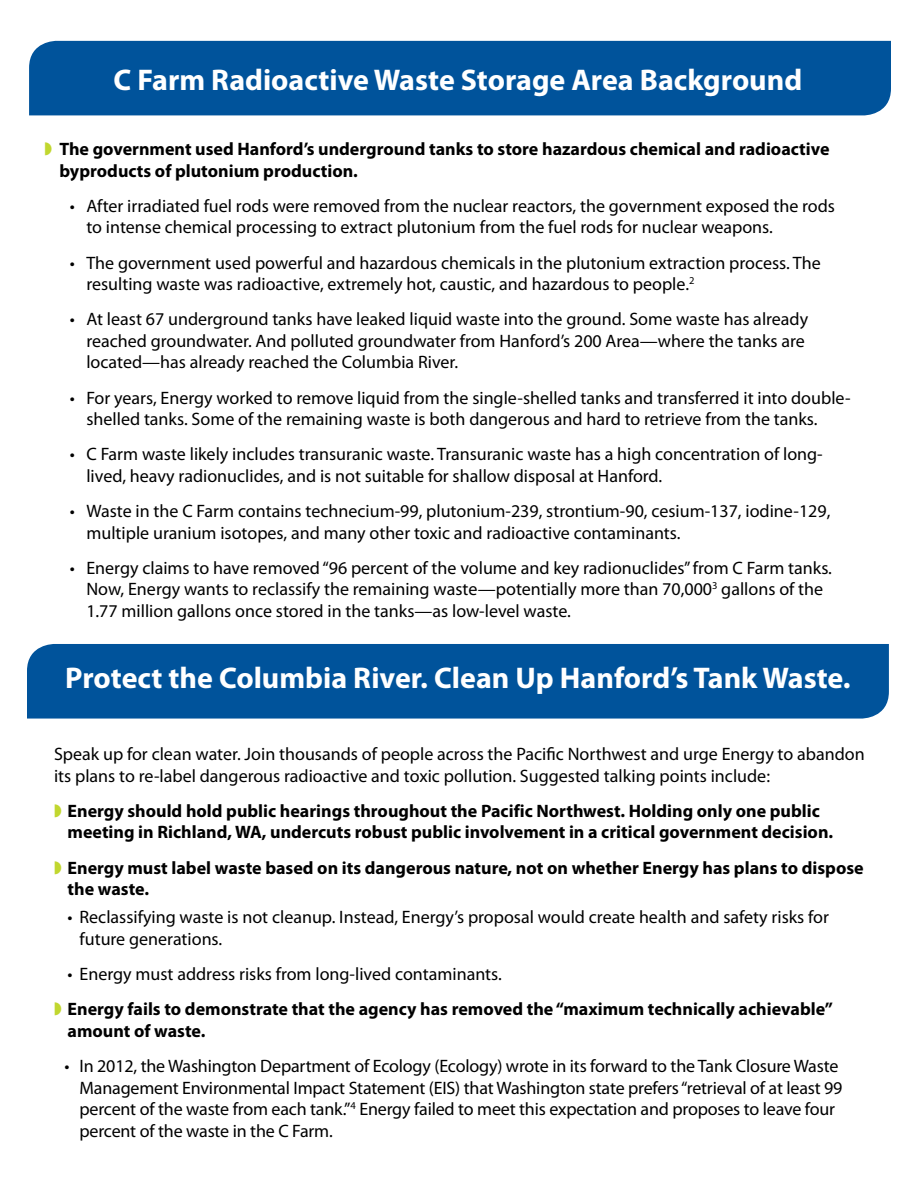
<style>
.page{position:relative;width:918px;height:1188px;background:#fff}
.page>*{position:absolute;margin:0;border:0;box-sizing:border-box;transform-origin:0 0}
.t1{font:700 30px "Myriad Pro";color:#fff}
.t2{font:18px/21.6px "Myriad Pro";color:#000}
.t3{font:700 18px/21.6px "Myriad Pro";color:#000}
.s1{color:#c1d72f}
.s2{font-weight:400}
</style>
<div class="page">
<div style="left:29px;top:41px;width:862px;height:74px;background:#00539b"></div>
<div style="left:27px;top:644px;width:862px;height:75px;background:#00539b"></div>
<h1 class="t1" style="left:114px;top:60px;width:690px">C Farm Radioactive Waste Storage Area Background</h1>
<p class="t3" style="left:59px;top:138px;width:772px;text-indent:-15px"><span class="s1">◗</span> The government used Hanford’s underground tanks to store hazardous chemical and radioactive byproducts of plutonium production.</p>
<p class="t2" style="left:86px;top:195px;width:750px;text-indent:-17px">• After irradiated fuel rods were removed from the nuclear reactors, the government exposed the rods to intense chemical processing to extract plutonium from the fuel rods for nuclear weapons.</p>
<p class="t2" style="left:86px;top:251px;width:736px;text-indent:-17px">• The government used powerful and hazardous chemicals in the plutonium extraction process. The resulting waste was radioactive, extremely hot, caustic, and hazardous to people.<sup>2</sup></p>
<p class="t2" style="left:86px;top:308px;width:723px;text-indent:-17px">• At least 67 underground tanks have leaked liquid waste into the ground. Some waste has already reached groundwater. And polluted groundwater from Hanford’s 200 Area—where the tanks are located—has already reached the Columbia River.</p>
<p class="t2" style="left:86px;top:386px;width:766px;text-indent:-17px">• For years, Energy worked to remove liquid from the single-shelled tanks and transferred it into double&shy;shelled tanks. Some of the remaining waste is both dangerous and hard to retrieve from the tanks.</p>
<p class="t2" style="left:86px;top:443px;width:738px;text-indent:-17px">• C Farm waste likely includes transuranic waste. Transuranic waste has a high concentration of long&shy;lived, heavy radionuclides, and is not suitable for shallow disposal at Hanford.</p>
<p class="t2" style="left:86px;top:500px;width:746px;text-indent:-17px">• Waste in the C Farm contains technecium-99, plutonium-239, strontium-90, cesium-137, iodine-129, multiple uranium isotopes, and many other toxic and radioactive contaminants.</p>
<p class="t2" style="left:86px;top:557px;width:747px;text-indent:-16px">• Energy claims to have removed “96 percent of the volume and key radionuclides” from C Farm tanks.<br>Now, Energy wants to reclassify the remaining waste—potentially more than 70,000<sup>3</sup> gallons of the<br>1.77 million gallons once stored in the tanks—as low-level waste.</p>
<h1 class="t1" style="left:65px;top:658px;width:787px">Protect the Columbia River. Clean Up Hanford’s Tank Waste.</h1>
<p class="t2" style="left:54px;top:743px;width:812px">Speak up for clean water. Join thousands of people across the Pacific Northwest and urge Energy to abandon its plans to re-label dangerous radioactive and toxic pollution. Suggested talking points include:</p>
<p class="t3" style="left:68px;top:799px;width:767px;text-indent:-14px"><span class="s1">◗</span> Energy should hold public hearings throughout the Pacific Northwest. Holding only one public meeting in Richland, WA, undercuts robust public involvement in a critical government decision.</p>
<p class="t3" style="left:68px;top:856px;width:798px;text-indent:-14px"><span class="s1">◗</span> Energy must label waste based on its dangerous nature, not on whether Energy has plans to dispose the waste.</p>
<p class="t2" style="left:80px;top:906px;width:751px;text-indent:-12px">• Reclassifying waste is not cleanup. Instead, Energy’s proposal would create health and safety risks for future generations.</p>
<p class="t3" style="left:54px;top:956px;width:780px;line-height:35.1px;text-indent:14px"><span class="s2">• Energy must address risks from long-lived contaminants.<br></span><span class="s1">◗</span> Energy fails to demonstrate that the agency has removed the “maximum technically achievable”</p>
<p class="t3" style="left:68px;top:1019px;width:139px">amount of waste.</p>
<p class="t2" style="left:80px;top:1055px;width:765px;text-indent:-15px">• In 2012, the Washington Department of Ecology (Ecology) wrote in its forward to the Tank Closure Waste Management Environmental Impact Statement (EIS) that Washington state prefers “retrieval of at least 99 percent of the waste from each tank.”<sup>4</sup> Energy failed to meet this expectation and proposes to leave four percent of the waste in the C Farm.</p>
</div>
